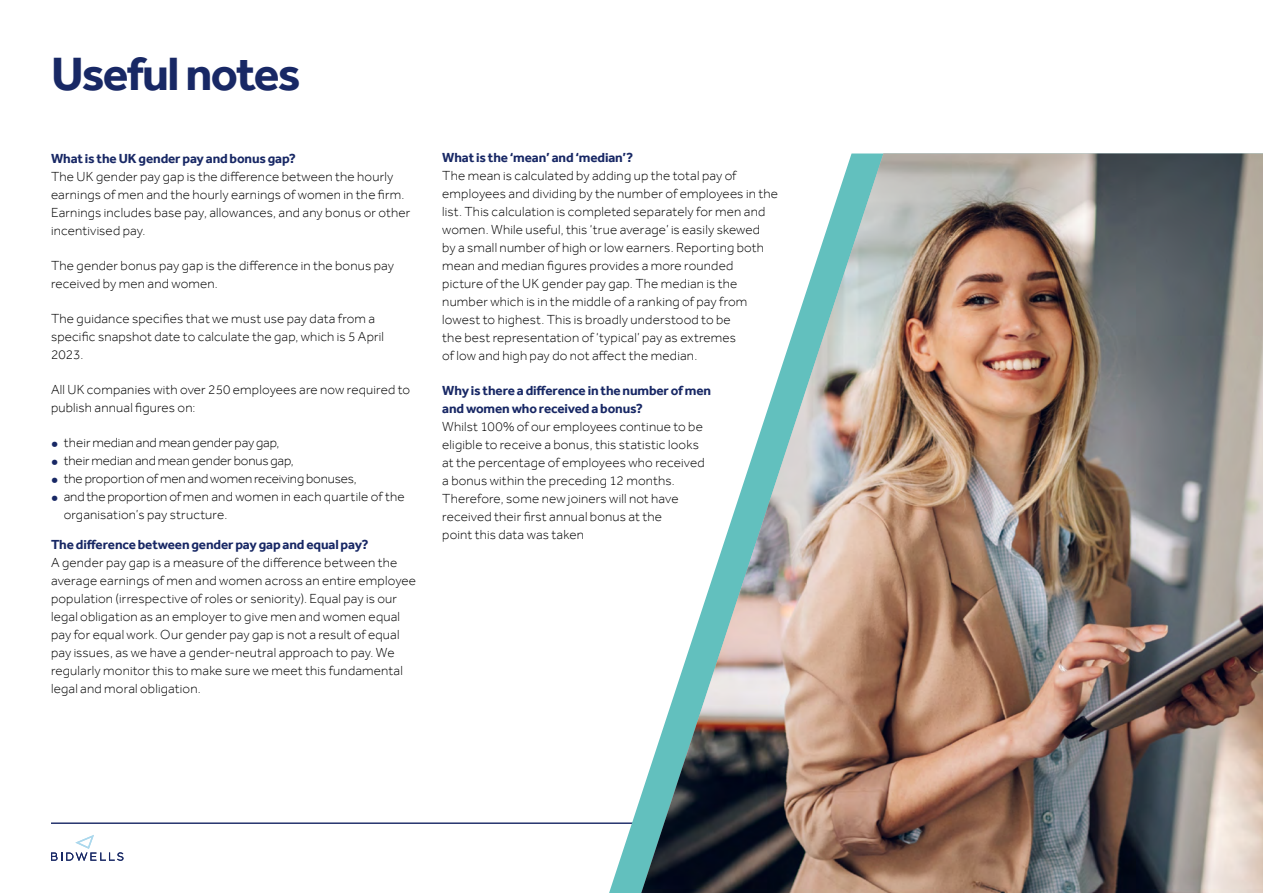
<style>
.page{position:relative;width:1263px;height:893px;background:#fff}
.page>*{position:absolute;margin:0;border:0;box-sizing:border-box;transform-origin:0 0}
.t1{font:700 48px "Effra";letter-spacing:-.035em;color:#182865}
.t2{font:300 13.5px/18px "Effra";letter-spacing:.015em;color:#000}
.t3{font:700 13.5px/18px "Effra";letter-spacing:-.01em;color:#182865}
.t4{font:300 13.5px "Effra";letter-spacing:-.01em;color:#000}
.s1{font-weight:700;font-size:18.75px;color:#182865}
</style>
<div class="page">
<hr style="left:51px;top:823px;width:1161px;height:1px;background:#182865">
<img style="left:641px;top:153px;width:622px;height:740px">
<svg style="left:51px;top:835px;width:72px;height:26px"></svg>
<h1 class="t1" style="left:51px;top:45px;width:251px">Useful notes</h1>
<p class="t3" style="left:51px;top:149px;width:246px">What is the UK gender pay and bonus gap?</p>
<p class="t2" style="left:51px;top:167px;width:361px">The UK gender pay gap is the difference between the hourly earnings of men and the hourly earnings of women in the firm.<br>Earnings includes base pay, allowances, and any bonus or other incentivised pay.</p>
<p class="t2" style="left:51px;top:256px;width:344px">The gender bonus pay gap is the difference in the bonus pay received by men and women.</p>
<p class="t2" style="left:51px;top:309px;width:335px">The guidance specifies that we must use pay data from a specific snapshot date to calculate the gap, which is 5 April<br>2023.</p>
<p class="t2" style="left:51px;top:380px;width:361px">All UK companies with over 250 employees are now required to publish annual figures on:</p>
<p class="t4" style="left:51px;top:434px;width:230px"><span class="s1">•</span> their median and mean gender pay gap,</p>
<p class="t4" style="left:51px;top:452px;width:244px"><span class="s1">•</span> their median and mean gender bonus gap,</p>
<p class="t4" style="left:51px;top:470px;width:307px"><span class="s1">•</span> the proportion of men and women receiving bonuses,</p>
<p class="t2" style="left:64px;top:487px;width:342px;text-indent:-13px"><span class="s1">•</span> and the proportion of men and women in each quartile of the organisation’s pay structure.</p>
<p class="t3" style="left:51px;top:536px;width:319px">The difference between gender pay gap and equal pay?</p>
<p class="t2" style="left:51px;top:554px;width:367px">A gender pay gap is a measure of the difference between the average earnings of men and women across an entire employee population (irrespective of roles or seniority). Equal pay is our legal obligation as an employer to give men and women equal pay for equal work. Our gender pay gap is not a result of equal pay issues, as we have a gender-neutral approach to pay. We regularly monitor this to make sure we meet this fundamental legal and moral obligation.</p>
<p class="t3" style="left:442px;top:149px;width:192px">What is the ‘mean’ and ‘median’?</p>
<p class="t2" style="left:442px;top:167px;width:337px">The mean is calculated by adding up the total pay of employees and dividing by the number of employees in the list. This calculation is completed separately for men and women. While useful, this ‘true average’ is easily skewed<br>by a small number of high or low earners. Reporting both mean and median figures provides a more rounded<br>picture of the UK gender pay gap. The median is the number which is in the middle of a ranking of pay from lowest to highest. This is broadly understood to be<br>the best representation of ‘typical’ pay as extremes<br>of low and high pay do not affect the median.</p>
<p class="t3" style="left:442px;top:382px;width:270px">Why is there a difference in the number of men and women who received a bonus?</p>
<p class="t2" style="left:442px;top:418px;width:264px">Whilst 100% of our employees continue to be eligible to receive a bonus, this statistic looks at the percentage of employees who received a bonus within the preceding 12 months.<br>Therefore, some new joiners will not have received their first annual bonus at the<br>point this data was taken</p>
</div>
